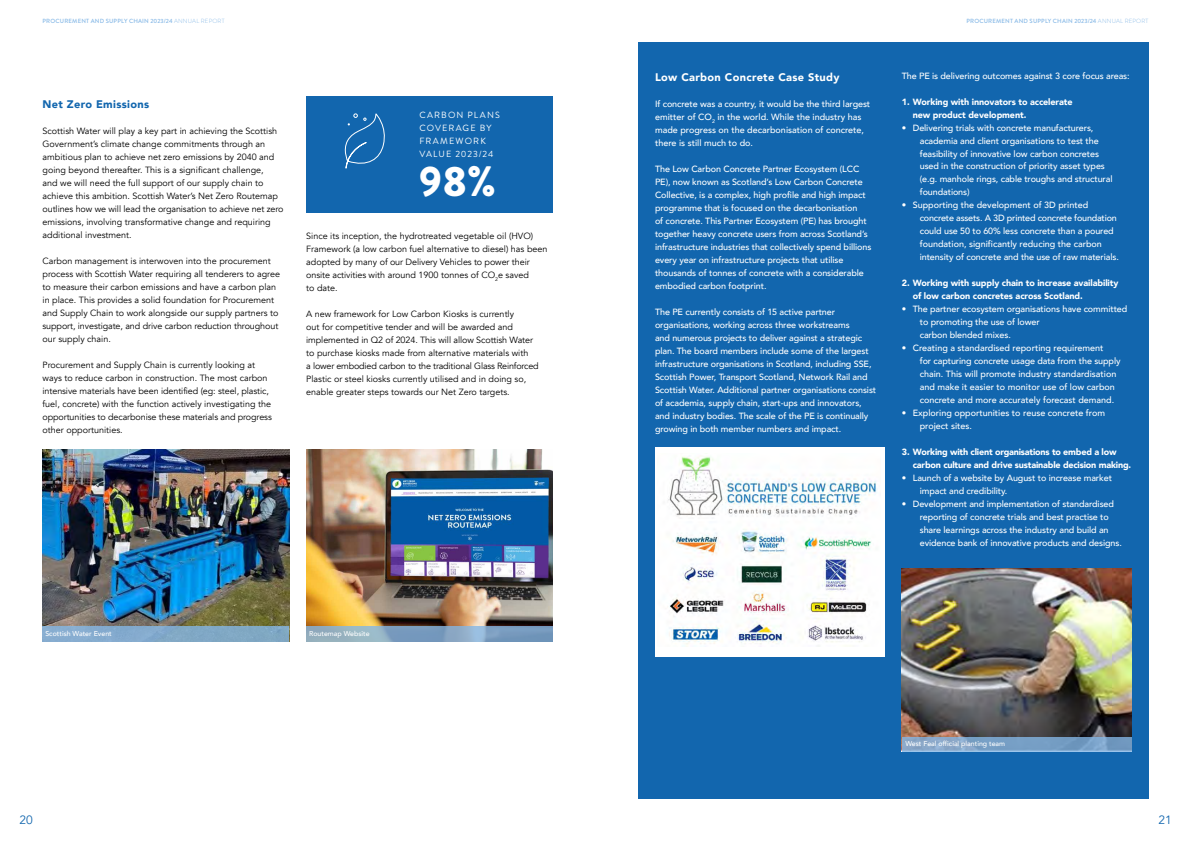
<style>
.page{position:relative;width:1191px;height:842px;background:#fff}
.page>*{position:absolute;margin:0;border:0;box-sizing:border-box;transform-origin:0 0}
.t1{font:900 42.5px "Brandon Grotesque";color:#fff}
.t2{font:12px "Avenir";color:#1266ae}
.t3{font:900 11px "Avenir";letter-spacing:.03em;color:#fff}
.t4{font:900 11px "Avenir";letter-spacing:.03em;color:#1266ae}
.t5{font:500 9px/13px "Avenir";letter-spacing:-.01em;color:#fff}
.t6{font:9px/13px "Avenir";color:#000}
.t7{font:900 9px/13px "Avenir";letter-spacing:-.01em;color:#fff}
.t8{font:9px/13px "Brandon Grotesque";letter-spacing:.125em;color:#fff}
.t9{font:500 7px "Avenir";color:#fff}
.t10{font:500 6px "Brandon Grotesque";letter-spacing:.03em;color:#84b7e6}
.s1{font-weight:300}
</style>
<div class="page">
<img style="left:43px;top:450px;width:246px;height:176px">
<div style="left:43px;top:626px;width:246px;height:15px;background:#82aaca"></div>
<img style="left:306px;top:450px;width:247px;height:176px">
<svg style="left:306px;top:626px;width:247px;height:15px;background:#85a5c1"></svg>
<div style="left:306px;top:97px;width:247px;height:116px;background:#1266ae"></div>
<div style="left:638px;top:43px;width:510px;height:756px;background:#1266ae"></div>
<img style="left:901px;top:568px;width:230px;height:169px">
<svg style="left:901px;top:737px;width:230px;height:14px;background:#7da1c6"></svg>
<div style="left:655px;top:448px;width:229px;height:209px;background:#fff"></div>
<img style="left:668px;top:455px;width:209px;height:191px">
<svg style="left:344px;top:113px;width:41px;height:56px"></svg>
<p class="t10" style="left:43px;top:17px;width:183px">PROCUREMENT AND SUPPLY CHAIN 2023/24 <span class="s1">ANNUAL REPORT</span></p>
<p class="t10" style="left:966px;top:17px;width:183px">PROCUREMENT AND SUPPLY CHAIN 2023/24 <span class="s1">ANNUAL REPORT</span></p>
<p class="t4" style="left:43px;top:94px;width:108px">Net Zero Emissions</p>
<p class="t6" style="left:43px;top:124px;width:243px">Scottish Water will play a key part in achieving the Scottish Government’s climate change commitments through an ambitious plan to achieve net zero emissions by 2040 and going beyond thereafter. This is a significant challenge,<br>and we will need the full support of our supply chain to achieve this ambition. Scottish Water’s Net Zero Routemap outlines how we will lead the organisation to achieve net zero emissions, involving transformative change and requiring additional investment.</p>
<p class="t6" style="left:43px;top:254px;width:239px">Carbon management is interwoven into the procurement process with Scottish Water requiring all tenderers to agree to measure their carbon emissions and have a carbon plan in place. This provides a solid foundation for Procurement and Supply Chain to work alongside our supply partners to support, investigate, and drive carbon reduction throughout our supply chain.</p>
<p class="t6" style="left:43px;top:358px;width:231px">Procurement and Supply Chain is currently looking at ways to reduce carbon in construction. The most carbon intensive materials have been identified (eg: steel, plastic, fuel, concrete) with the function actively investigating the opportunities to decarbonise these materials and progress other opportunities.</p>
<p class="t8" style="left:419px;top:108px;width:82px">CARBON PLANS<br>COVERAGE BY<br>FRAMEWORK<br>VALUE 2023/24</p>
<h1 class="t1" style="left:419px;top:151px;width:78px">98%</h1>
<p class="t6" style="left:306px;top:230px;width:243px">Since its inception, the hydrotreated vegetable oil (HVO)<br>Framework (a low carbon fuel alternative to diesel) has been adopted by many of our Delivery Vehicles to power their onsite activities with around 1900 tonnes of CO<sub>2</sub>e saved<br>to date.</p>
<p class="t6" style="left:306px;top:308px;width:234px">A new framework for Low Carbon Kiosks is currently<br>out for competitive tender and will be awarded and implemented in Q2 of 2024. This will allow Scottish Water to purchase kiosks made from alternative materials with<br>a lower embodied carbon to the traditional Glass Reinforced Plastic or steel kiosks currently utilised and in doing so, enable greater steps towards our Net Zero targets.</p>
<p class="t9" style="left:45px;top:628px;width:68px">Scottish Water Event</p>
<p class="t9" style="left:309px;top:628px;width:62px">Routemap Website</p>
<p class="t3" style="left:655px;top:67px;width:186px">Low Carbon Concrete Case Study</p>
<p class="t5" style="left:655px;top:96px;width:217px">If concrete was a country, it would be the third largest emitter of CO<sub>2</sub> in the world. While the industry has made progress on the decarbonisation of concrete, there is still much to do.</p>
<p class="t5" style="left:655px;top:161px;width:218px">The Low Carbon Concrete Partner Ecosystem (LCC PE), now known as Scotland’s Low Carbon Concrete Collective, is a complex, high profile and high impact programme that is focused on the decarbonisation<br>of concrete. This Partner Ecosystem (PE) has brought together heavy concrete users from across Scotland’s infrastructure industries that collectively spend billions every year on infrastructure projects that utilise thousands of tonnes of concrete with a considerable embodied carbon footprint.</p>
<p class="t5" style="left:655px;top:304px;width:223px">The PE currently consists of 15 active partner organisations, working across three workstreams<br>and numerous projects to deliver against a strategic plan. The board members include some of the largest infrastructure organisations in Scotland, including SSE, Scottish Power, Transport Scotland, Network Rail and Scottish Water. Additional partner organisations consist of academia, supply chain, start-ups and innovators, and industry bodies. The scale of the PE is continually growing in both member numbers and impact.</p>
<p class="t5" style="left:901px;top:68px;width:229px">The PE is delivering outcomes against 3 core focus areas:</p>
<p class="t7" style="left:912px;top:95px;width:161px;text-indent:-11px">1. Working with innovators to accelerate new product development.</p>
<p class="t5" style="left:919px;top:120px;width:194px;text-indent:-18px">• Delivering trials with concrete manufacturers, academia and client organisations to test the feasibility of innovative low carbon concretes used in the construction of priority asset types (e.g. manhole rings, cable troughs and structural foundations)</p>
<p class="t5" style="left:919px;top:198px;width:201px;text-indent:-18px">• Supporting the development of 3D printed concrete assets. A 3D printed concrete foundation could use 50 to 60% less concrete than a poured foundation, significantly reducing the carbon intensity of concrete and the use of raw materials.</p>
<p class="t7" style="left:912px;top:277px;width:207px;text-indent:-11px">2. Working with supply chain to increase availability of low carbon concretes across Scotland.</p>
<p class="t5" style="left:919px;top:302px;width:209px;text-indent:-18px">• The partner ecosystem organisations have committed to promoting the use of lower<br>carbon blended mixes.</p>
<p class="t5" style="left:919px;top:341px;width:202px;text-indent:-18px">• Creating a standardised reporting requirement<br>for capturing concrete usage data from the supply chain. This will promote industry standardisation and make it easier to monitor use of low carbon concrete and more accurately forecast demand.</p>
<p class="t5" style="left:919px;top:406px;width:187px;text-indent:-18px">• Exploring opportunities to reuse concrete from project sites.</p>
<p class="t7" style="left:912px;top:446px;width:220px;text-indent:-11px">3. Working with client organisations to embed a low carbon culture and drive sustainable decision making.</p>
<p class="t5" style="left:919px;top:471px;width:194px;text-indent:-18px">• Launch of a website by August to increase market impact and credibility.</p>
<p class="t5" style="left:919px;top:497px;width:204px;text-indent:-18px">• Development and implementation of standardised reporting of concrete trials and best practise to share learnings across the industry and build an evidence bank of innovative products and designs.</p>
<p class="t9" style="left:905px;top:738px;width:101px">West Feal official planting team</p>
<h2 class="t2" style="left:20px;top:813px;width:15px">20</h2>
<h2 class="t2" style="left:1158px;top:813px;width:15px">21</h2>
</div>
